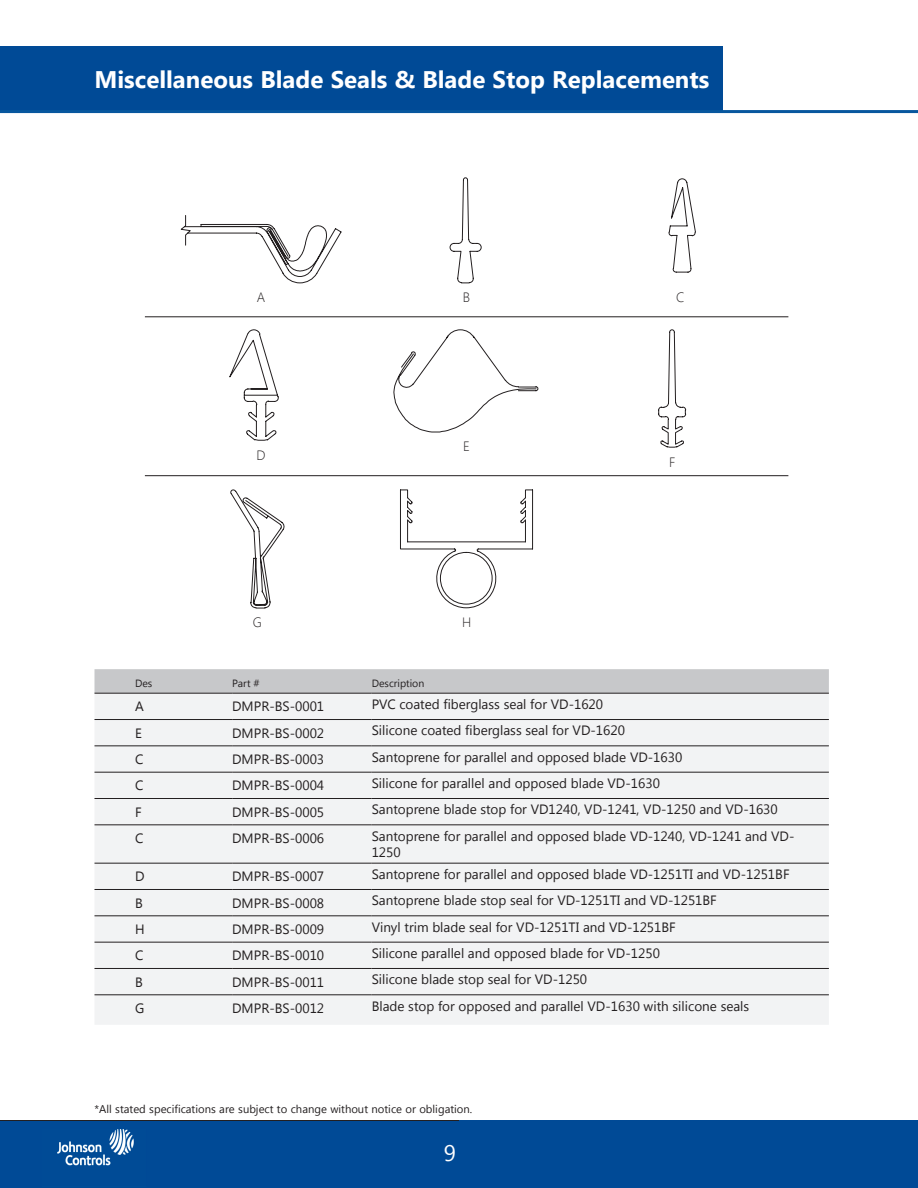
<style>
.page{position:relative;width:918px;height:1188px;background:#fff}
.page>*{position:absolute;margin:0;border:0;box-sizing:border-box;transform-origin:0 0}
._1-Page_Heads{font:700 24px "Segoe UI";color:#fff}
.t1{font:22.5px "Segoe UI";color:#fff}
.t2{font:13.5px/16.5px "Segoe UI";color:#231f20}
.t3{font:300 13.5px "Segoe UI";color:#231f20}
.t4{font:11.25px "Segoe UI";color:#231f20}
.t5{font:10.5px "Segoe UI";color:#231f20}
</style>
<div class="page">
<div style="left:0;top:1121px;width:918px;height:67px;background:#004a96"></div>
<img style="left:57px;top:1130px;width:77px;height:36px">
<svg style="left:94px;top:669px;width:735px;height:24px;background:#c5c6c8"></svg>
<div style="left:94px;top:694px;width:735px;height:331px;background:#f2f3f4"></div>
<hr style="left:94px;top:693px;width:138px;height:1px;background:#231f20">
<hr style="left:232px;top:693px;width:140px;height:1px;background:#231f20">
<hr style="left:372px;top:693px;width:457px;height:1px;background:#231f20">
<hr style="left:94px;top:719px;width:138px;height:1px;background:#231f20">
<hr style="left:232px;top:719px;width:140px;height:1px;background:#231f20">
<hr style="left:372px;top:719px;width:457px;height:1px;background:#231f20">
<hr style="left:94px;top:745px;width:138px;height:1px;background:#231f20">
<hr style="left:232px;top:745px;width:140px;height:1px;background:#231f20">
<hr style="left:372px;top:745px;width:457px;height:1px;background:#231f20">
<hr style="left:94px;top:772px;width:138px;height:1px;background:#231f20">
<hr style="left:232px;top:772px;width:140px;height:1px;background:#231f20">
<hr style="left:372px;top:772px;width:457px;height:1px;background:#231f20">
<hr style="left:94px;top:798px;width:138px;height:1px;background:#231f20">
<hr style="left:232px;top:798px;width:140px;height:1px;background:#231f20">
<hr style="left:372px;top:798px;width:457px;height:1px;background:#231f20">
<hr style="left:94px;top:824px;width:138px;height:1px;background:#231f20">
<hr style="left:232px;top:824px;width:140px;height:1px;background:#231f20">
<hr style="left:372px;top:824px;width:457px;height:1px;background:#231f20">
<hr style="left:94px;top:863px;width:138px;height:1px;background:#231f20">
<hr style="left:232px;top:863px;width:140px;height:1px;background:#231f20">
<hr style="left:372px;top:863px;width:457px;height:1px;background:#231f20">
<hr style="left:94px;top:889px;width:138px;height:1px;background:#231f20">
<hr style="left:232px;top:889px;width:140px;height:1px;background:#231f20">
<hr style="left:372px;top:889px;width:457px;height:1px;background:#231f20">
<hr style="left:94px;top:915px;width:138px;height:1px;background:#231f20">
<hr style="left:232px;top:915px;width:140px;height:1px;background:#231f20">
<hr style="left:372px;top:915px;width:457px;height:1px;background:#231f20">
<hr style="left:94px;top:942px;width:138px;height:1px;background:#231f20">
<hr style="left:232px;top:942px;width:140px;height:1px;background:#231f20">
<hr style="left:372px;top:942px;width:457px;height:1px;background:#231f20">
<hr style="left:94px;top:968px;width:138px;height:1px;background:#231f20">
<hr style="left:232px;top:968px;width:140px;height:1px;background:#231f20">
<hr style="left:372px;top:968px;width:457px;height:1px;background:#231f20">
<hr style="left:94px;top:994px;width:138px;height:1px;background:#231f20">
<hr style="left:232px;top:994px;width:140px;height:1px;background:#231f20">
<hr style="left:372px;top:994px;width:457px;height:1px;background:#231f20">
<div style="left:0;top:46px;width:723px;height:66px;background:#004a96"></div>
<hr style="left:0;top:110px;width:918px;height:3px;background:#07579e">
<hr style="left:0;top:1120px;width:459px;height:1px;background:#231f20">
<svg style="left:180px;top:215px;width:162px;height:69px"></svg>
<svg style="left:449px;top:177px;width:33px;height:106px"></svg>
<svg style="left:669px;top:178px;width:27px;height:95px"></svg>
<svg style="left:229px;top:329px;width:50px;height:112px"></svg>
<svg style="left:400px;top:489px;width:133px;height:119px"></svg>
<svg style="left:393px;top:329px;width:146px;height:104px"></svg>
<svg style="left:658px;top:329px;width:28px;height:119px"></svg>
<svg style="left:230px;top:490px;width:55px;height:119px"></svg>
<hr style="left:145px;top:317px;width:643px;height:1px;background:#231f20">
<hr style="left:145px;top:475px;width:643px;height:1px;background:#231f20">
<p class="_1-Page_Heads" style="left:94px;top:62px;width:616px">Miscellaneous Blade Seals &amp; Blade Stop Replacements</p>
<p class="t3" style="left:257px;top:288px;width:10px">A</p>
<p class="t3" style="left:463px;top:288px;width:9px">B</p>
<p class="t3" style="left:676px;top:288px;width:10px">C</p>
<p class="t3" style="left:257px;top:446px;width:11px">D</p>
<p class="t3" style="left:253px;top:613px;width:11px">G</p>
<p class="t3" style="left:463px;top:437px;width:8px">E</p>
<p class="t3" style="left:462px;top:613px;width:11px">H</p>
<p class="t3" style="left:669px;top:452px;width:8px">F</p>
<p class="t5" style="left:135px;top:676px;width:19px">Des</p>
<p class="t5" style="left:232px;top:676px;width:29px">Part #</p>
<p class="t5" style="left:372px;top:676px;width:54px">Description</p>
<p class="t2" style="left:135px;top:698px;width:10px">A</p>
<p class="t2" style="left:232px;top:698px;width:94px">DMPR-BS-0001</p>
<p class="t2" style="left:372px;top:695px;width:233px">PVC coated fiberglass seal for VD-1620</p>
<p class="t2" style="left:135px;top:724px;width:8px">E</p>
<p class="t2" style="left:232px;top:724px;width:94px">DMPR-BS-0002</p>
<p class="t2" style="left:372px;top:722px;width:255px">Silicone coated fiberglass seal for VD-1620</p>
<p class="t2" style="left:135px;top:750px;width:10px">C</p>
<p class="t2" style="left:232px;top:750px;width:94px">DMPR-BS-0003</p>
<p class="t2" style="left:372px;top:748px;width:312px">Santoprene for parallel and opposed blade VD-1630</p>
<p class="t2" style="left:135px;top:777px;width:10px">C</p>
<p class="t2" style="left:232px;top:777px;width:94px">DMPR-BS-0004</p>
<p class="t2" style="left:372px;top:774px;width:290px">Silicone for parallel and opposed blade VD-1630</p>
<p class="t2" style="left:135px;top:803px;width:8px">F</p>
<p class="t2" style="left:232px;top:803px;width:94px">DMPR-BS-0005</p>
<p class="t2" style="left:372px;top:801px;width:408px">Santoprene blade stop for VD1240, VD-1241, VD-1250 and VD-1630</p>
<p class="t2" style="left:135px;top:829px;width:10px">C</p>
<p class="t2" style="left:232px;top:829px;width:94px">DMPR-BS-0006</p>
<p class="t2" style="left:372px;top:827px;width:424px">Santoprene for parallel and opposed blade VD-1240, VD-1241 and VD-<br>1250</p>
<p class="t2" style="left:135px;top:868px;width:11px">D</p>
<p class="t2" style="left:232px;top:868px;width:94px">DMPR-BS-0007</p>
<p class="t2" style="left:372px;top:865px;width:419px">Santoprene for parallel and opposed blade VD-1251TI and VD-1251BF</p>
<p class="t2" style="left:135px;top:894px;width:9px">B</p>
<p class="t2" style="left:232px;top:894px;width:94px">DMPR-BS-0008</p>
<p class="t2" style="left:372px;top:892px;width:347px">Santoprene blade stop seal for VD-1251TI and VD-1251BF</p>
<p class="t2" style="left:135px;top:920px;width:11px">H</p>
<p class="t2" style="left:232px;top:920px;width:94px">DMPR-BS-0009</p>
<p class="t2" style="left:372px;top:918px;width:306px">Vinyl trim blade seal for VD-1251TI and VD-1251BF</p>
<p class="t2" style="left:135px;top:947px;width:10px">C</p>
<p class="t2" style="left:232px;top:947px;width:94px">DMPR-BS-0010</p>
<p class="t2" style="left:372px;top:944px;width:290px">Silicone parallel and opposed blade for VD-1250</p>
<p class="t2" style="left:135px;top:973px;width:9px">B</p>
<p class="t2" style="left:232px;top:973px;width:94px">DMPR-BS-0011</p>
<p class="t2" style="left:372px;top:971px;width:217px">Silicone blade stop seal for VD-1250</p>
<p class="t2" style="left:135px;top:999px;width:11px">G</p>
<p class="t2" style="left:232px;top:999px;width:94px">DMPR-BS-0012</p>
<p class="t2" style="left:372px;top:997px;width:379px">Blade stop for opposed and parallel VD-1630 with silicone seals</p>
<p class="t4" style="left:94px;top:1101px;width:379px">*All stated specifications are subject to change without notice or obligation.</p>
<h2 class="t1" style="left:444px;top:1137px;width:14px">9</h2>
</div>
